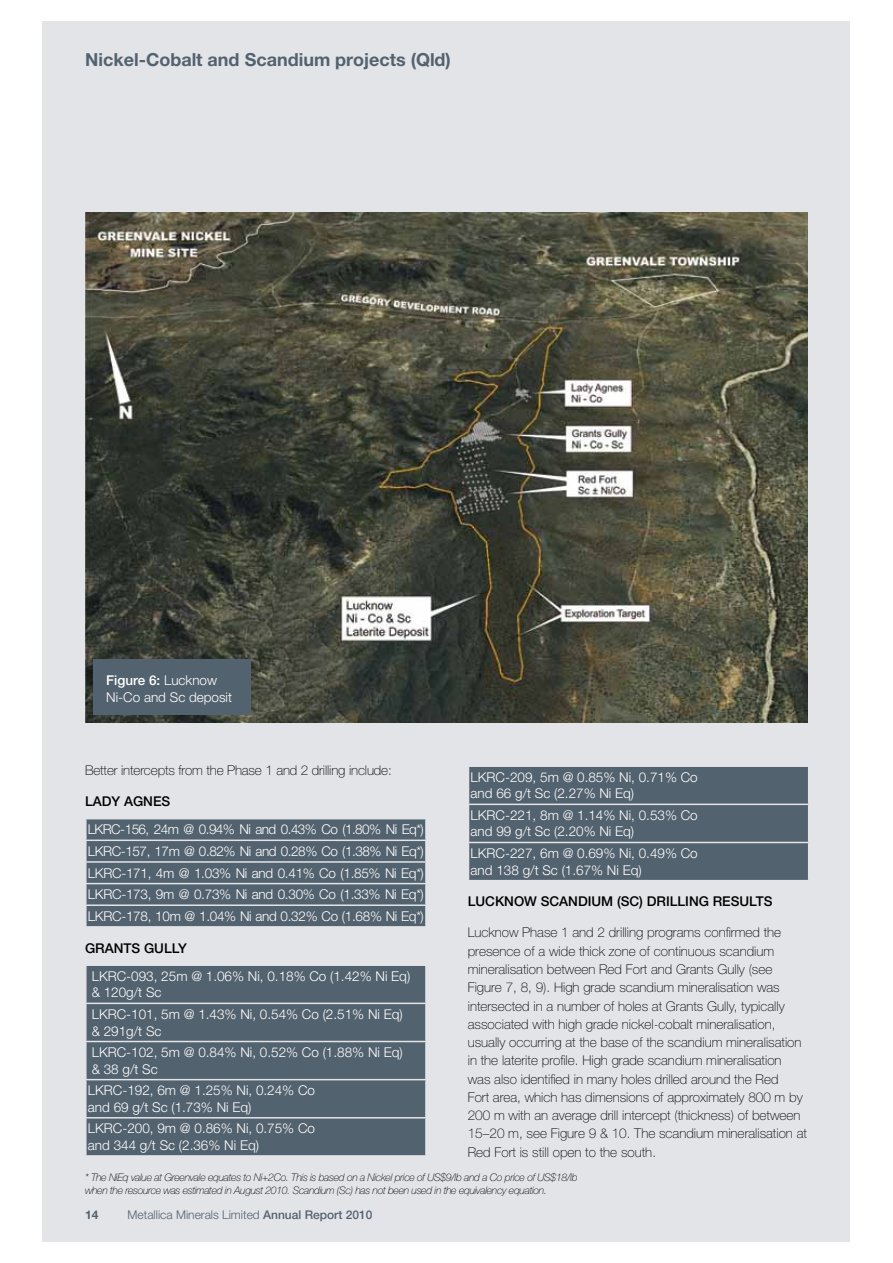
<style>
.page{position:relative;width:893px;height:1263px;background:#fff}
.page>*{position:absolute;margin:0;border:0;box-sizing:border-box;transform-origin:0 0}
.t1{font:700 18px "Helvetica Neue LT Std";color:#53626f}
.t2{font:100 13.5px/18.3px "Helvetica Neue LT Std";color:#000}
.t3{font:300 13.5px/16.5px "Helvetica Neue LT Std";color:#fff}
.t4{font:500 13.5px "Helvetica Neue LT Std";color:#000}
.t5{font:300 12px "Helvetica Neue LT Std";color:#53626f}
.t6{font:700 12px "Helvetica Neue LT Std";color:#53626f}
.t7{font:italic 100 10.5px/12.8px "Helvetica Neue LT Std";letter-spacing:-.03em;color:#000}
.s1{font-weight:500}
</style>
<div class="page">
<div style="left:43px;top:21px;width:807px;height:1221px;background:#e3e4e8"></div>
<div style="left:469px;top:767px;width:339px;height:113px;background:#53626f"></div>
<hr style="left:468px;top:803px;width:341px;height:2px;background:#e3e4e8">
<hr style="left:468px;top:842px;width:341px;height:1px;background:#e3e4e8">
<div style="left:87px;top:819px;width:338px;height:107px;background:#53626f"></div>
<hr style="left:85px;top:839px;width:342px;height:2px;background:#e3e4e8">
<hr style="left:85px;top:861px;width:342px;height:2px;background:#e3e4e8">
<hr style="left:85px;top:883px;width:342px;height:1px;background:#e3e4e8">
<hr style="left:85px;top:904px;width:342px;height:2px;background:#e3e4e8">
<div style="left:87px;top:966px;width:338px;height:189px;background:#53626f"></div>
<hr style="left:85px;top:1002px;width:342px;height:2px;background:#e3e4e8">
<hr style="left:85px;top:1041px;width:342px;height:1px;background:#e3e4e8">
<hr style="left:85px;top:1079px;width:342px;height:1px;background:#e3e4e8">
<hr style="left:85px;top:1117px;width:342px;height:1px;background:#e3e4e8">
<img style="left:85px;top:213px;width:723px;height:510px">
<div style="left:94px;top:659px;width:157px;height:55px;background:#53626f"></div>
<h1 class="t1" style="left:85px;top:48px;width:367px">Nickel-Cobalt and Scandium projects (Qld)</h1>
<p class="t3" style="left:106px;top:672px;width:127px"><span class="s1">FIGURE 6:</span> Lucknow<br>Ni-Co and Sc deposit</p>
<p class="t2" style="left:85px;top:761px;width:308px">Better intercepts from the Phase 1 and 2 drilling include:</p>
<p class="t4" style="left:85px;top:793px;width:85px">LADY AGN ES</p>
<p class="t3" style="left:88px;top:818px;width:337px;line-height:21.6px;text-align:justify">LKRC-156, 24m @ 0.94% Ni and 0.43% Co (1.80% Ni Eq*)<br>LKRC-157, 17m @ 0.82% Ni and 0.28% Co (1.38% Ni Eq*)<br>LKRC-171, 4m @ 1.03% Ni and 0.41% Co (1.85% Ni Eq*)<br>LKRC-173, 9m @ 0.73% Ni and 0.30% Co (1.33% Ni Eq*)<br>LKRC-178, 10m @ 1.04% Ni and 0.32% Co (1.68% Ni Eq*)</p>
<p class="t4" style="left:85px;top:940px;width:20px">GRANTS</p>
<p class="t4" style="left:144px;top:940px;width:44px">GULLY</p>
<p class="t3" style="left:92px;top:967px;width:320px">LKRC-093, 25m @ 1.06% Ni, 0.18% Co (1.42% Ni Eq) &amp; 120g/t Sc</p>
<p class="t3" style="left:92px;top:1006px;width:312px">LKRC-101, 5m @ 1.43% Ni, 0.54% Co (2.51% Ni Eq) &amp; 291g/t Sc</p>
<p class="t3" style="left:92px;top:1044px;width:312px">LKRC-102, 5m @ 0.84% Ni, 0.52% Co (1.88% Ni Eq) &amp; 38 g/t Sc</p>
<p class="t3" style="left:88px;top:1082px;width:229px">LKRC-192, 6m @ 1.25% Ni, 0.24% Co and 69 g/t Sc (1.73% Ni Eq)</p>
<p class="t3" style="left:88px;top:1120px;width:229px">LKRC-200, 9m @ 0.86% Ni, 0.75% Co and 344 g/t Sc (2.36% Ni Eq)</p>
<p class="t3" style="left:471px;top:768px;width:229px">LKRC-209, 5m @ 0.85% Ni, 0.71% Co and 66 g/t Sc (2.27% Ni Eq)</p>
<p class="t3" style="left:471px;top:807px;width:229px">LKRC-221, 8m @ 1.14% Ni, 0.53% Co and 99 g/t Sc (2.20% Ni Eq)</p>
<p class="t3" style="left:471px;top:845px;width:229px">LKRC-227, 6m @ 0.69% Ni, 0.49% Co and 138 g/t Sc (1.67% Ni Eq)</p>
<p class="t4" style="left:468px;top:893px;width:28px">LUCKN</p>
<p class="t4" style="left:514px;top:893px;width:45px">OW SCANDI</p>
<p class="t4" style="left:591px;top:893px;width:74px">UM (SC) DRILLING</p>
<p class="t4" style="left:713px;top:893px;width:45px">RESULTS</p>
<p class="t2" style="left:468px;top:923px;width:341px">Lucknow Phase 1 and 2 drilling programs confirmed the presence of a wide thick zone of continuous scandium mineralisation between Red Fort and Grants Gully (see Figure 7, 8, 9). High grade scandium mineralisation was intersected in a number of holes at Grants Gully, typically associated with high grade nickel-cobalt mineralisation, usually occurring at the base of the scandium mineralisation in the laterite profile. High grade scandium mineralisation was also identified in many holes drilled around the Red<br>Fort area, which has dimensions of approximately 800 m by 200 m with an average drill intercept (thickness) of between 15–20 m, see Figure 9 &amp; 10. The scandium mineralisation at Red Fort is still open to the south.</p>
<p class="t7" style="left:85px;top:1171px;width:494px">* The NiEq value at Greenvale equates to Ni+2Co. This is based on a Nickel price of US$9/lb and a Co price of US$18/lb when the resource was estimated in August 2010. Scandium (Sc) has not been used in the equivalency equation.</p>
<p class="t6" style="left:85px;top:1207px;width:15px">14</p>
<p class="t5" style="left:128px;top:1207px;width:246px">Metallica Minerals Limited <span class="s1">ANNUAL REPORT 2010</span></p>
</div>
